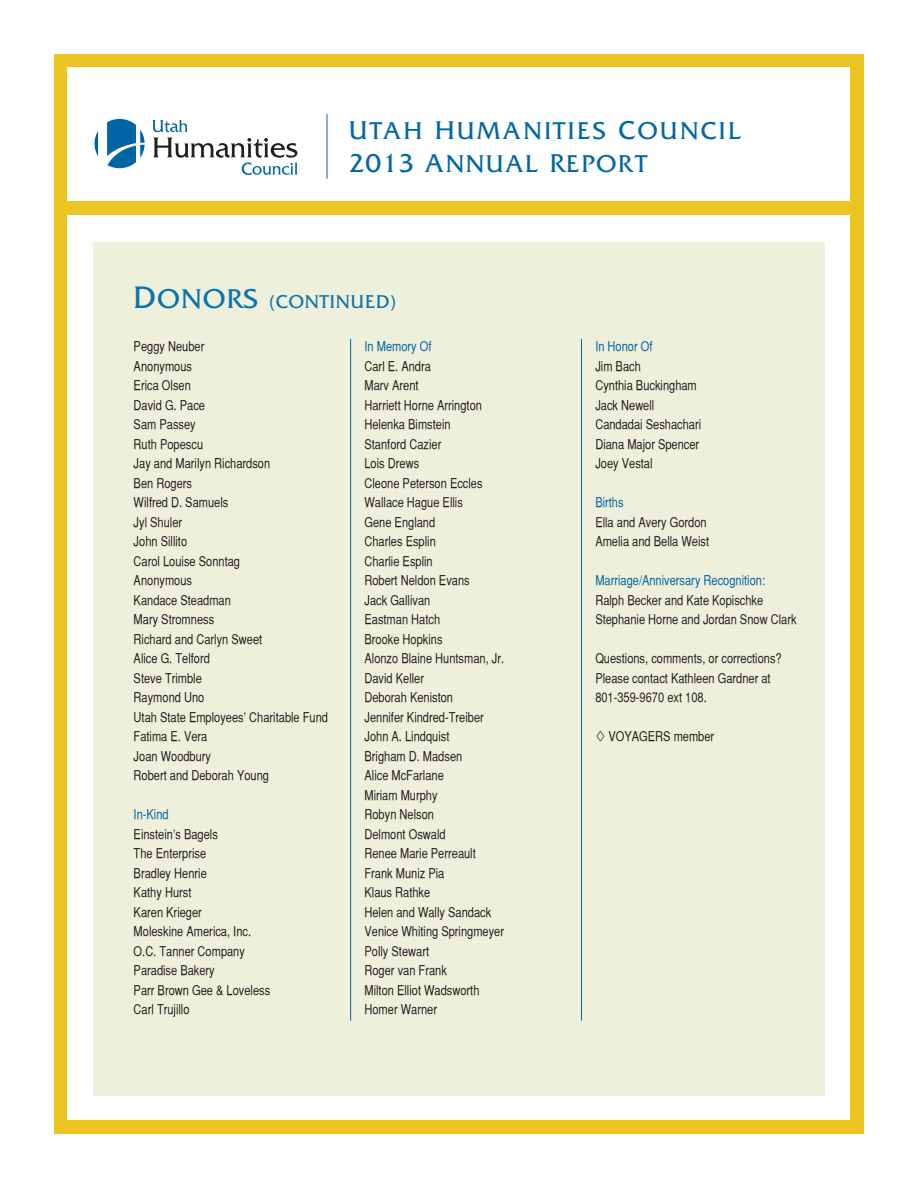
<style>
.page{position:relative;width:918px;height:1188px;background:#fff}
.page>*{position:absolute;margin:0;border:0;box-sizing:border-box;transform-origin:0 0}
.t1{font:25.5px "Friz Quadrata";letter-spacing:.1em;color:#0067a5}
.t2{font:25.5px "Friz Quadrata";letter-spacing:.07em;color:#0067a5}
.t3{font:19.5px "Friz Quadrata";letter-spacing:.05em;color:#0b73ae}
.t4{font:13.5px/19.5px "Bastion Plain";color:#231f20}
.t5{font:13.5px "Bastion Plain";color:#0065a4}
.s1{font-size:27px}
.s2{font-size:32.7px}
.s3{font-size:28.5px}
</style>
<div class="page">
<div style="left:54px;top:54px;width:810px;height:1080px;background:#edc523"></div>
<div style="left:68px;top:68px;width:782px;height:1052px;background:#fff"></div>
<svg style="left:152px;top:120px;width:36px;height:12px"></svg>
<svg style="left:153px;top:138px;width:145px;height:37px"></svg>
<svg style="left:107px;top:119px;width:38px;height:49px"></svg>
<svg style="left:95px;top:131px;width:3px;height:25px"></svg>
<hr style="left:327px;top:114px;width:1px;height:65px;background:#0065a4">
<div style="left:68px;top:201px;width:796px;height:13px;background:#edc523"></div>
<div style="left:93px;top:243px;width:732px;height:853px;background:#eff0db"></div>
<hr style="left:350px;top:339px;width:1px;height:682px;background:#0065a4">
<hr style="left:581px;top:339px;width:1px;height:682px;background:#0065a4">
<p class="t1" style="left:349px;top:117px;width:394px"><span class="s1">U</span>TAH <span class="s1">H</span>UMANITIES <span class="s1">C</span>OUNCIL</p>
<p class="t2" style="left:349px;top:149px;width:300px"><span class="s1">2013 A</span>NNUAL <span class="s1">R</span>EPORT</p>
<p class="t3" style="left:134px;top:291px;width:264px"><span class="s2">D</span><span class="s3">ONORS</span> (CONTINUED)</p>
<p class="t4" style="left:134px;top:337px;width:72px">Peggy Neuber</p>
<p class="t4" style="left:134px;top:356px;width:60px">Anonymous</p>
<p class="t4" style="left:134px;top:376px;width:59px">Erica Olsen</p>
<p class="t4" style="left:134px;top:395px;width:73px">David G. Pace</p>
<p class="t4" style="left:134px;top:415px;width:64px">Sam Passey</p>
<p class="t4" style="left:134px;top:434px;width:71px">Ruth Popescu</p>
<p class="t4" style="left:134px;top:454px;width:138px">Jay and Marilyn Richardson</p>
<p class="t4" style="left:134px;top:473px;width:60px">Ben Rogers</p>
<p class="t4" style="left:134px;top:493px;width:96px">Wilfred D. Samuels</p>
<p class="t4" style="left:134px;top:512px;width:50px">Jyl Shuler</p>
<p class="t4" style="left:134px;top:532px;width:55px">John Sillito</p>
<p class="t4" style="left:134px;top:551px;width:108px">Carol Louise Sonntag</p>
<p class="t4" style="left:134px;top:571px;width:60px">Anonymous</p>
<p class="t4" style="left:134px;top:590px;width:99px">Kandace Steadman</p>
<p class="t4" style="left:134px;top:610px;width:82px">Mary Stromness</p>
<p class="t4" style="left:134px;top:629px;width:130px">Richard and Carlyn Sweet</p>
<p class="t4" style="left:134px;top:649px;width:78px">Alice G. Telford</p>
<p class="t4" style="left:134px;top:668px;width:70px">Steve Trimble</p>
<p class="t4" style="left:134px;top:688px;width:72px">Raymond Uno</p>
<p class="t4" style="left:134px;top:707px;width:196px">Utah State Employees’ Charitable Fund</p>
<p class="t4" style="left:134px;top:727px;width:75px">Fatima E. Vera</p>
<p class="t4" style="left:134px;top:746px;width:79px">Joan Woodbury</p>
<p class="t4" style="left:134px;top:766px;width:137px">Robert and Deborah Young</p>
<p class="t5" style="left:134px;top:807px;width:37px">In-Kind</p>
<p class="t4" style="left:134px;top:824px;width:86px">Einstein’s Bagels</p>
<p class="t4" style="left:134px;top:844px;width:74px">The Enterprise</p>
<p class="t4" style="left:134px;top:863px;width:75px">Bradley Henrie</p>
<p class="t4" style="left:134px;top:883px;width:59px">Kathy Hurst</p>
<p class="t4" style="left:134px;top:902px;width:70px">Karen Krieger</p>
<p class="t4" style="left:134px;top:922px;width:119px">Moleskine America, Inc.</p>
<p class="t4" style="left:134px;top:941px;width:113px">O.C. Tanner Company</p>
<p class="t4" style="left:134px;top:961px;width:83px">Paradise Bakery</p>
<p class="t4" style="left:134px;top:980px;width:138px">Parr Brown Gee &amp; Loveless</p>
<p class="t4" style="left:134px;top:1000px;width:57px">Carl Trujillo</p>
<p class="t5" style="left:364px;top:339px;width:69px">In Memory Of</p>
<p class="t4" style="left:364px;top:356px;width:68px">Carl E. Andra</p>
<p class="t4" style="left:364px;top:376px;width:56px">Marv Arent</p>
<p class="t4" style="left:364px;top:395px;width:119px">Harriett Horne Arrington</p>
<p class="t4" style="left:364px;top:415px;width:88px">Helenka Bimstein</p>
<p class="t4" style="left:364px;top:434px;width:78px">Stanford Cazier</p>
<p class="t4" style="left:364px;top:454px;width:56px">Lois Drews</p>
<p class="t4" style="left:364px;top:473px;width:120px">Cleone Peterson Eccles</p>
<p class="t4" style="left:364px;top:493px;width:100px">Wallace Hague Ellis</p>
<p class="t4" style="left:364px;top:512px;width:72px">Gene England</p>
<p class="t4" style="left:364px;top:532px;width:73px">Charles Esplin</p>
<p class="t4" style="left:364px;top:551px;width:70px">Charlie Esplin</p>
<p class="t4" style="left:364px;top:571px;width:107px">Robert Neldon Evans</p>
<p class="t4" style="left:364px;top:590px;width:67px">Jack Gallivan</p>
<p class="t4" style="left:364px;top:610px;width:77px">Eastman Hatch</p>
<p class="t4" style="left:364px;top:629px;width:80px">Brooke Hopkins</p>
<p class="t4" style="left:364px;top:649px;width:141px">Alonzo Blaine Huntsman, Jr.</p>
<p class="t4" style="left:364px;top:668px;width:61px">David Keller</p>
<p class="t4" style="left:364px;top:688px;width:90px">Deborah Keniston</p>
<p class="t4" style="left:364px;top:707px;width:121px">Jennifer Kindred-Treiber</p>
<p class="t4" style="left:364px;top:727px;width:86px">John A. Lindquist</p>
<p class="t4" style="left:364px;top:746px;width:99px">Brigham D. Madsen</p>
<p class="t4" style="left:364px;top:766px;width:81px">Alice McFarlane</p>
<p class="t4" style="left:364px;top:785px;width:75px">Miriam Murphy</p>
<p class="t4" style="left:364px;top:805px;width:71px">Robyn Nelson</p>
<p class="t4" style="left:364px;top:824px;width:83px">Delmont Oswald</p>
<p class="t4" style="left:364px;top:844px;width:113px">Renee Marie Perreault</p>
<p class="t4" style="left:364px;top:863px;width:81px">Frank Muniz Pia</p>
<p class="t4" style="left:364px;top:883px;width:67px">Klaus Rathke</p>
<p class="t4" style="left:364px;top:902px;width:128px">Helen and Wally Sandack</p>
<p class="t4" style="left:364px;top:922px;width:141px">Venice Whiting Springmeyer</p>
<p class="t4" style="left:364px;top:941px;width:66px">Polly Stewart</p>
<p class="t4" style="left:364px;top:961px;width:84px">Roger van Frank</p>
<p class="t4" style="left:364px;top:980px;width:117px">Milton Elliot Wadsworth</p>
<p class="t4" style="left:364px;top:1000px;width:74px">Homer Warner</p>
<p class="t5" style="left:595px;top:339px;width:59px">In Honor Of</p>
<p class="t4" style="left:595px;top:356px;width:47px">Jim Bach</p>
<p class="t4" style="left:595px;top:376px;width:103px">Cynthia Buckingham</p>
<p class="t4" style="left:595px;top:395px;width:61px">Jack Newell</p>
<p class="t4" style="left:595px;top:415px;width:107px">Candadai Seshachari</p>
<p class="t4" style="left:595px;top:434px;width:105px">Diana Major Spencer</p>
<p class="t4" style="left:595px;top:454px;width:59px">Joey Vestal</p>
<p class="t5" style="left:595px;top:495px;width:30px">Births</p>
<p class="t4" style="left:595px;top:512px;width:113px">Ella and Avery Gordon</p>
<p class="t4" style="left:595px;top:532px;width:115px">Amelia and Bella Weist</p>
<p class="t5" style="left:595px;top:573px;width:171px">Marriage/Anniversary Recognition:</p>
<p class="t4" style="left:595px;top:590px;width:169px">Ralph Becker and Kate Kopischke</p>
<p class="t4" style="left:595px;top:610px;width:203px">Stephanie Horne and Jordan Snow Clark</p>
<p class="t4" style="left:595px;top:649px;width:188px">Questions, comments, or corrections?<br>Please contact Kathleen Gardner at</p>
<p class="t4" style="left:595px;top:688px;width:113px">801-359-9670 ext 108.</p>
<p class="t4" style="left:609px;top:727px;width:107px">VOYAGERS member</p>
</div>
